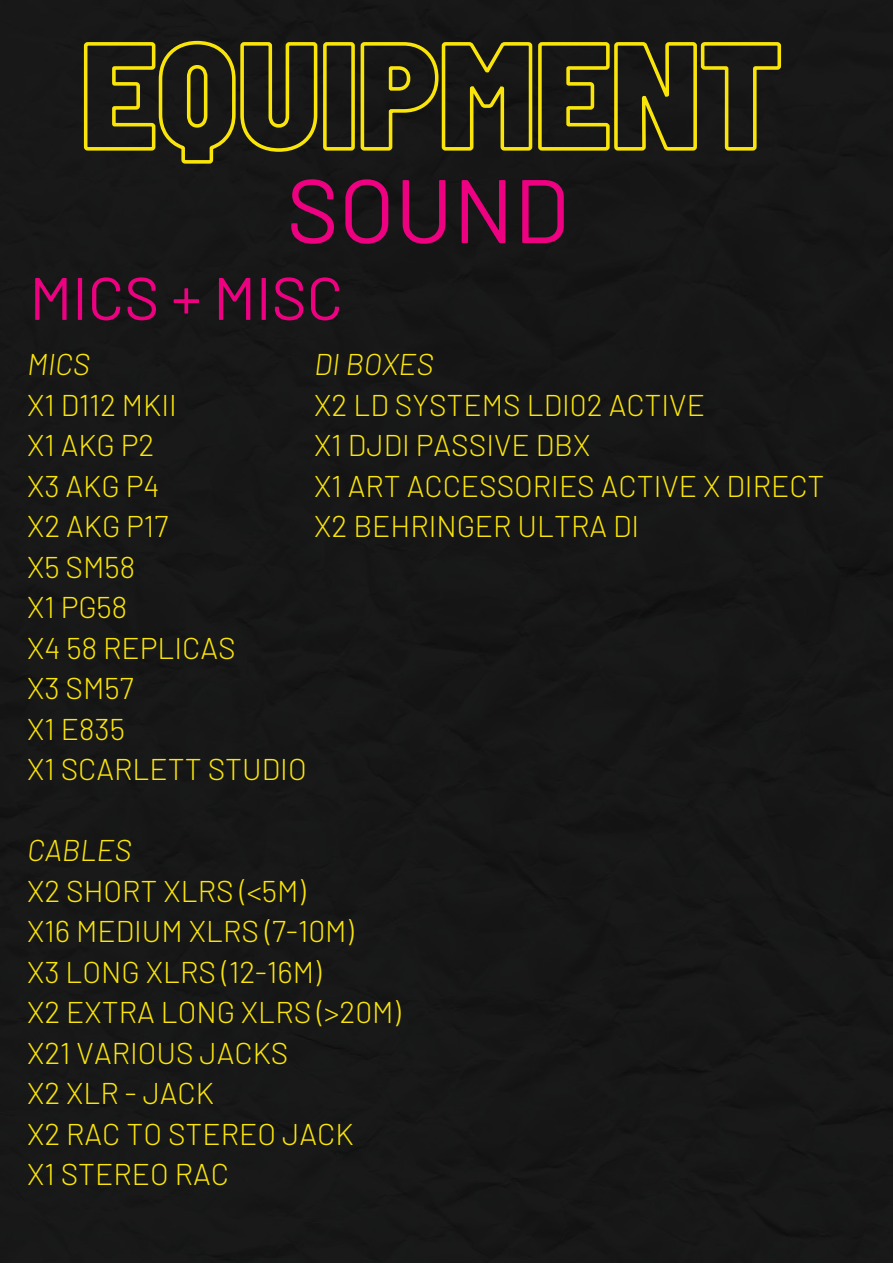
<style>
.page{position:relative;width:893px;height:1264px;background:#fff}
.page>*{position:absolute;margin:0;border:0;box-sizing:border-box;transform-origin:0 0}
.t1{font:90px "Barlow";color:#ed0181}
.t2{font:60px "Barlow";color:#ed0181}
.t3{font:300 30px/40.5px "Barlow";color:#fae50a}
.t4{font:italic 300 30px "Barlow";color:#fae50a}
</style>
<div class="page">
<div style="left:0;top:0;width:892px;height:1262px;background:#171718"></div>
<svg style="left:82px;top:39px;width:700px;height:126px;background:#3b3815"></svg>
<h1 class="t1" style="left:286px;top:153px;width:285px">SOUND</h1>
<h2 class="t2" style="left:30px;top:260px;width:315px">MICS + MISC</h2>
<p class="t4" style="left:27px;top:345px;width:64px">MICS</p>
<p class="t3" style="left:27px;top:383px;width:281px">X1 D112 MKII<br>X1 AKG P2<br>X3 AKG P4<br>X2 AKG P17<br>X5 SM58<br>X1 PG58<br>X4 58 REPLICAS<br>X3 SM57<br>X1 E835<br>X1 SCARLETT STUDIO</p>
<p class="t4" style="left:314px;top:345px;width:121px">DI BOXES</p>
<p class="t3" style="left:314px;top:383px;width:512px">X2 LD SYSTEMS LDI02 ACTIVE<br>X1 DJDI PASSIVE DBX<br>X1 ART ACCESSORIES ACTIVE X DIRECT<br>X2 BEHRINGER ULTRA DI</p>
<p class="t4" style="left:27px;top:831px;width:106px">CABLES</p>
<p class="t3" style="left:27px;top:869px;width:375px">X2 SHORT XLRS (&lt;5M)<br>X16 MEDIUM XLRS (7-10M)<br>X3 LONG XLRS (12-16M)<br>X2 EXTRA LONG XLRS (&gt;20M)<br>X21 VARIOUS JACKS<br>X2 XLR - JACK<br>X2 RAC TO STEREO JACK<br>X1 STEREO RAC</p>
</div>
